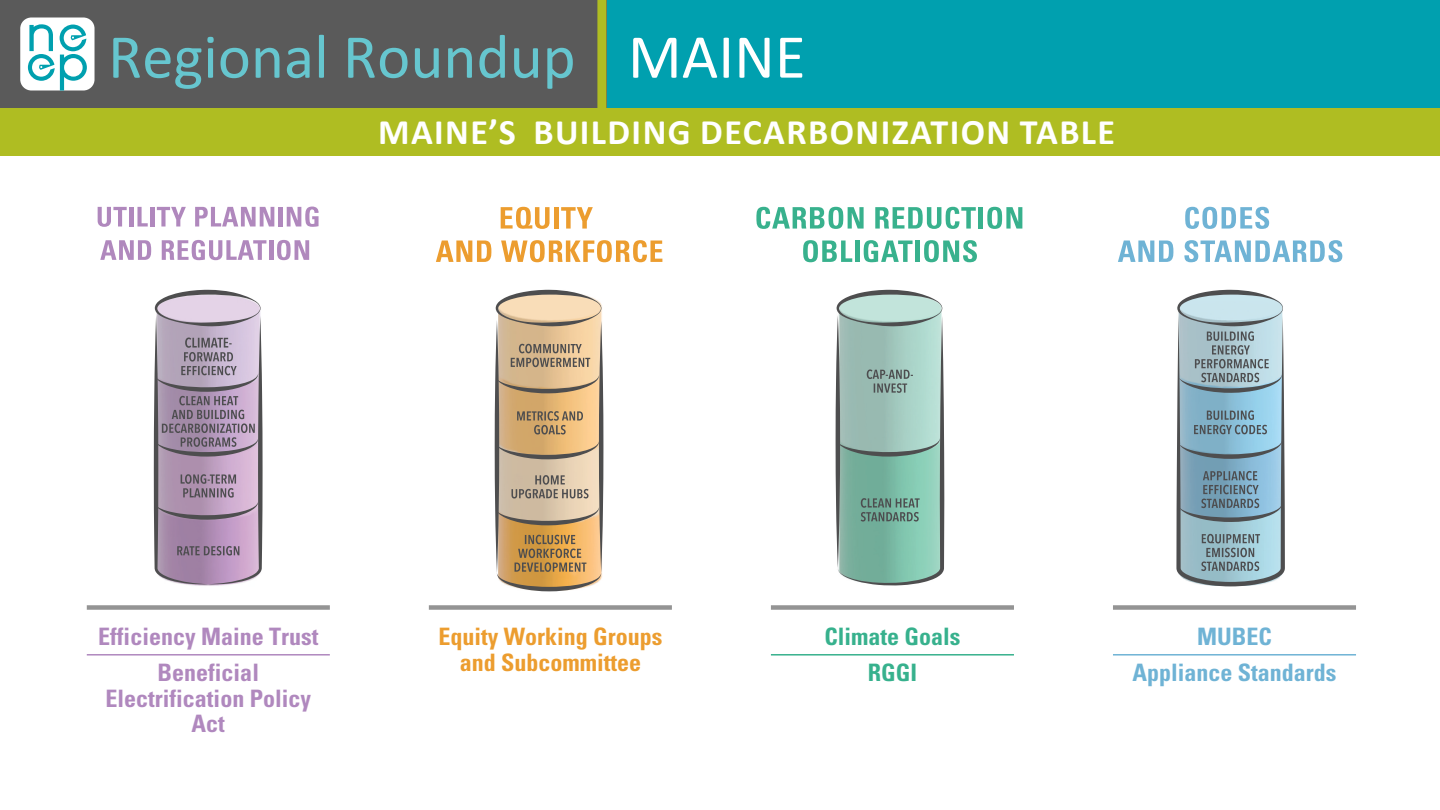
<style>
.page{position:relative;width:1440px;height:810px;background:#fff}
.page>*{position:absolute;margin:0;border:0;box-sizing:border-box;transform-origin:0 0}
.t1{font:63px "Calibri";color:#66c6cf}
.t2{font:63px "Calibri";color:#fff}
.t3{font:700 36px "Calibri";letter-spacing:.04em;color:#fff}
.t4{font:700 condensed 24px/36px "Univers LT Std";color:#b088be;text-align:center}
.t5{font:700 condensed 24px/25.5px "Univers LT Std";color:#ec9d2f;text-align:center}
.t6{font:700 condensed 24px/36px "Univers LT Std";color:#6fb3d5;text-align:center}
.t7{font:700 condensed 24px/36px "Univers LT Std";color:#37b18d;text-align:center}
</style>
<div class="page">
<img style="left:153px;top:289px;width:79px;height:297px">
<img style="left:494px;top:289px;width:110px;height:212px">
<svg style="left:756px;top:207px;width:107px;height:22px"></svg>
<svg style="left:875px;top:207px;width:101px;height:22px"></svg>
<div style="left:978px;top:207px;width:5px;height:22px;background:#38b18d"></div>
<svg style="left:987px;top:207px;width:35px;height:22px"></svg>
<svg style="left:803px;top:240px;width:49px;height:22px"></svg>
<hr style="left:855px;top:241px;width:4px;height:21px;background:#38b18d">
<svg style="left:863px;top:240px;width:49px;height:22px"></svg>
<div style="left:915px;top:241px;width:5px;height:21px;background:#38b18d"></div>
<svg style="left:924px;top:240px;width:53px;height:22px"></svg>
<svg style="left:98px;top:207px;width:29px;height:20px"></svg>
<hr style="left:129px;top:207px;width:4px;height:20px;background:#b088bd">
<svg style="left:137px;top:207px;width:11px;height:20px"></svg>
<hr style="left:150px;top:207px;width:4px;height:20px;background:#b088bd">
<svg style="left:157px;top:207px;width:29px;height:20px"></svg>
<svg style="left:195px;top:207px;width:79px;height:20px"></svg>
<div style="left:278px;top:207px;width:5px;height:20px;background:#b088bd"></div>
<svg style="left:287px;top:207px;width:32px;height:20px"></svg>
<svg style="left:100px;top:240px;width:52px;height:20px"></svg>
<svg style="left:162px;top:240px;width:104px;height:20px"></svg>
<hr style="left:269px;top:240px;width:4px;height:20px;background:#b088bd">
<svg style="left:277px;top:240px;width:32px;height:20px"></svg>
<svg style="left:1185px;top:207px;width:84px;height:22px"></svg>
<svg style="left:1118px;top:241px;width:56px;height:21px"></svg>
<svg style="left:1184px;top:240px;width:158px;height:22px"></svg>
<svg style="left:501px;top:207px;width:48px;height:22px"></svg>
<hr style="left:554px;top:207px;width:4px;height:22px;background:#ec9d2f">
<svg style="left:561px;top:207px;width:32px;height:22px"></svg>
<svg style="left:436px;top:241px;width:56px;height:21px"></svg>
<svg style="left:501px;top:240px;width:161px;height:22px"></svg>
<svg style="left:495px;top:290px;width:108px;height:301px;background:#caad85"></svg>
<svg style="left:1176px;top:290px;width:109px;height:296px;background:#91afbc"></svg>
<svg style="left:154px;top:290px;width:109px;height:294px;background:#ab97ae"></svg>
<svg style="left:835px;top:290px;width:109px;height:296px;background:#92b9ad"></svg>
<div style="left:606px;top:0;width:834px;height:108px;background:#00a0af"></div>
<div style="left:0;top:0;width:606px;height:108px;background:#5a5a5a"></div>
<div style="left:597px;top:0;width:9px;height:108px;background:#afbd22"></div>
<div style="left:0;top:108px;width:1440px;height:47px;background:#afbd22"></div>
<div style="left:20px;top:18px;width:74px;height:73px;background:#fff;border-radius:11px"></div>
<svg style="left:28px;top:24px;width:59px;height:67px"></svg>
<div style="left:87px;top:605px;width:243px;height:5px;background:#949494"></div>
<hr style="left:87px;top:654px;width:243px;height:2px;background:#b088be">
<div style="left:429px;top:605px;width:243px;height:5px;background:#949494"></div>
<div style="left:771px;top:605px;width:243px;height:5px;background:#949494"></div>
<hr style="left:771px;top:654px;width:243px;height:2px;background:#37b18d">
<div style="left:1113px;top:605px;width:243px;height:5px;background:#949494"></div>
<hr style="left:1113px;top:654px;width:243px;height:2px;background:#6fb3d5">
<h1 class="t1" style="left:108px;top:17px;width:469px">Regional Roundup</h1>
<h1 class="t2" style="left:628px;top:17px;width:179px">MAINE</h1>
<h2 class="t3" style="left:378px;top:106px;width:738px">MAINE’S BUILDING DECARBONIZATION TABLE</h2>
<p class="t4" style="left:98px;top:618px;width:221px">Efficiency Maine Trust<br>Beneficial</p>
<p class="t4" style="left:106px;top:685px;width:207px;line-height:25.5px">Electrification Policy<br>Act</p>
<p class="t5" style="left:438px;top:624px;width:225px">Equity Working Groups and Subcommittee</p>
<p class="t7" style="left:824px;top:618px;width:138px">Climate Goals<br>RGGI</p>
<p class="t6" style="left:1132px;top:618px;width:205px">MUBEC<br>Appliance Standards</p>
</div>
